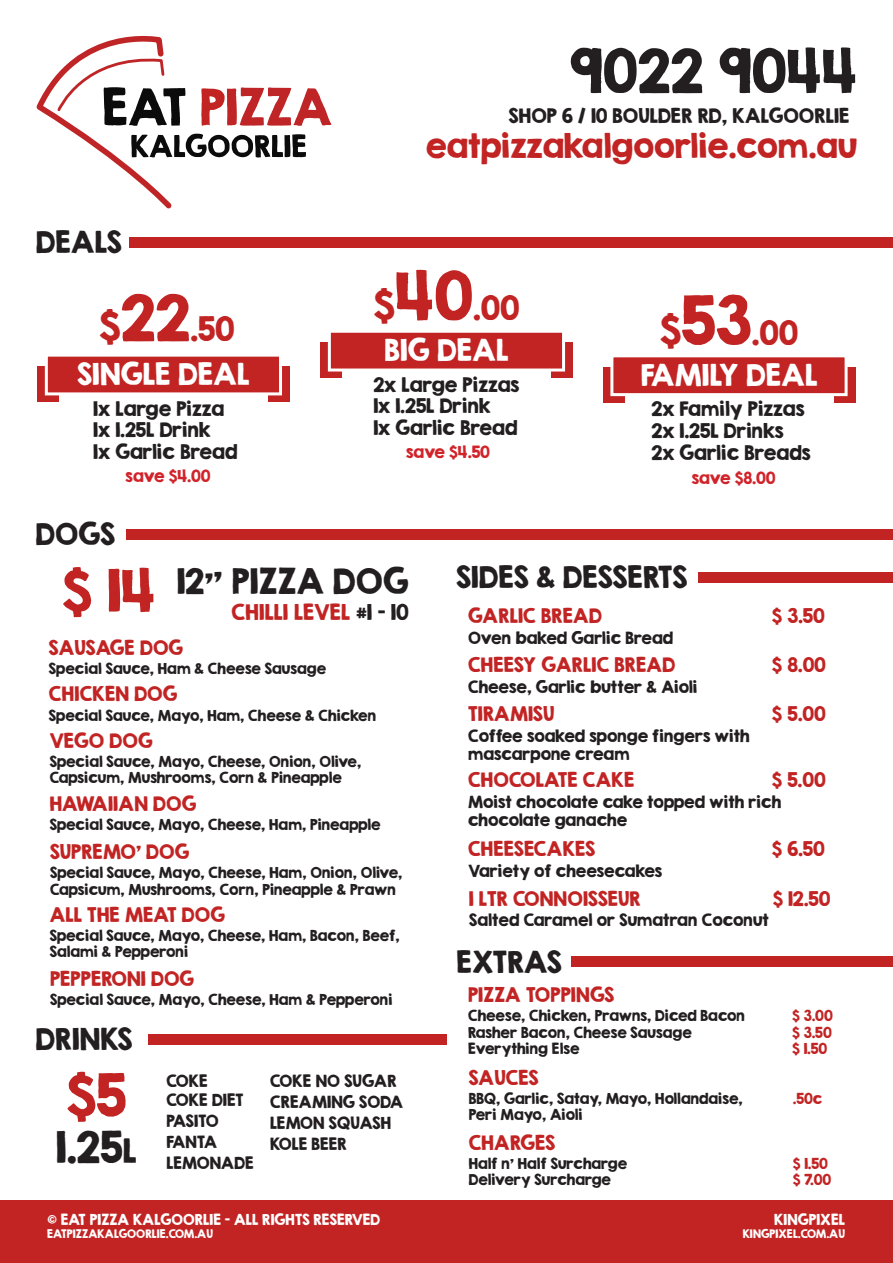
<style>
.page{position:relative;width:893px;height:1263px;background:#fff}
.page>*{position:absolute;margin:0;border:0;box-sizing:border-box;transform-origin:0 0}
.t1{font:54px "KG Second Chances Solid";color:#231f20}
.t2{font:52.5px "KG Second Chances Solid";color:#c22424}
.t3{font:39px "KG Second Chances Solid";color:#231f20}
.t4{font:31.5px "KG Second Chances Solid";color:#231f20}
.t5{font:30px "KG Second Chances Solid";color:#c22424}
.t6{font:27px "KG Second Chances Solid";color:#231f20}
.t7{font:27px "KG Second Chances Solid";color:#fff}
.t8{font:19.5px "KG Second Chances Solid";color:#c22424}
.t9{font:18px "KG Second Chances Solid";color:#c22424}
.t10{font:18px "KG Second Chances Solid";color:#231f20}
.t11{font:15px/18px "KG Second Chances Solid";color:#231f20}
.t12{font:15px "KG Second Chances Solid";color:#d1232a}
.t13{font:13.5px/16.2px "KG Second Chances Solid";color:#231f20}
.t14{font:13.5px "KG Second Chances Solid";color:#fff}
.t15{font:13.5px "KG Second Chances Solid";color:#c22424}
.t16{font:10.5px "KG Second Chances Solid";color:#fff}
.s1{font-size:37.5px}
.s2{font-size:57px}
.s3{font-size:60px}
.s4{color:#231f20}
.s5{font-size:30px}
.s6{font-style:inherit}
</style>
<div class="page">
<div style="left:0;top:1200px;width:893px;height:63px;background:#c22424"></div>
<div style="left:268px;top:366px;width:22px;height:36px;background:#c22424"></div>
<div style="left:37px;top:366px;width:22px;height:36px;background:#c22424"></div>
<svg style="left:44px;top:356px;width:238px;height:40px;background:#c93e3e"></svg>
<div style="left:551px;top:343px;width:22px;height:35px;background:#c22424"></div>
<div style="left:320px;top:343px;width:22px;height:35px;background:#c22424"></div>
<svg style="left:326px;top:332px;width:241px;height:40px;background:#c94040"></svg>
<div style="left:834px;top:367px;width:21px;height:36px;background:#c22424"></div>
<div style="left:603px;top:367px;width:22px;height:36px;background:#c22424"></div>
<svg style="left:610px;top:357px;width:238px;height:40px;background:#c93f3f"></svg>
<div style="left:699px;top:572px;width:194px;height:11px;background:#c22424"></div>
<div style="left:130px;top:238px;width:763px;height:10px;background:#c22424"></div>
<div style="left:148px;top:1034px;width:299px;height:11px;background:#c22424"></div>
<div style="left:572px;top:956px;width:321px;height:10px;background:#c22424"></div>
<div style="left:126px;top:529px;width:767px;height:10px;background:#c22424"></div>
<svg style="left:36px;top:35px;width:295px;height:174px"></svg>
<p class="t1" style="left:570px;top:36px;width:289px">9022 9044</p>
<p class="t10" style="left:509px;top:104px;width:342px">SHOP 6 / 10 BOULDER RD, KALGOORLIE</p>
<p class="t6" style="left:36px;top:225px;width:87px">DEALS</p>
<p class="t5" style="left:99px;top:310px;width:137px"><span class="s1">$</span><span class="s2">22</span>.50</p>
<p class="t7" style="left:78px;top:357px;width:174px">SINGLE DEAL</p>
<p class="t10" style="left:93px;top:397px;width:133px">1x Large Pizza</p>
<p class="t10" style="left:93px;top:418px;width:119px">1x 1.25L Drink</p>
<p class="t10" style="left:93px;top:440px;width:146px">1x Garlic Bread</p>
<p class="t12" style="left:126px;top:466px;width:86px">save $4.00</p>
<p class="t6" style="left:36px;top:516px;width:81px">DOGS</p>
<p class="t5" style="left:426px;top:127px;width:433px">eatpizzakalgoorlie.com.au</p>
<p class="t5" style="left:373px;top:289px;width:148px"><span class="s1">$</span><span class="s3">40</span>.00</p>
<p class="t7" style="left:385px;top:333px;width:126px">BIG DEAL</p>
<p class="t10" style="left:373px;top:373px;width:148px">2x Large Pizzas</p>
<p class="t10" style="left:373px;top:395px;width:119px">1x 1.25L Drink</p>
<p class="t10" style="left:373px;top:416px;width:146px">1x Garlic Bread</p>
<p class="t12" style="left:406px;top:442px;width:85px">save $4.50</p>
<p class="t5" style="left:660px;top:314px;width:140px"><span class="s1">$</span><span class="s3">53</span>.00</p>
<p class="t7" style="left:641px;top:357px;width:179px">FAMILY DEAL</p>
<p class="t10" style="left:651px;top:398px;width:155px">2x Family Pizzas</p>
<p class="t10" style="left:651px;top:419px;width:134px">2x 1.25L Drinks</p>
<p class="t10" style="left:651px;top:441px;width:161px">2x Garlic Breads</p>
<p class="t12" style="left:692px;top:468px;width:85px">save $8.00</p>
<p class="t2" style="left:62px;top:557px;width:95px">$ 14</p>
<p class="t4" style="left:177px;top:561px;width:233px">12” PIZZA DOG</p>
<p class="t8" style="left:232px;top:599px;width:179px">CHILLI LEVEL <span class="s4">#1 - 10</span></p>
<p class="t9" style="left:49px;top:636px;width:136px">SAUSAGE DOG</p>
<p class="t13" style="left:49px;top:660px;width:279px">Special Sauce, Ham &amp; Cheese Sausage</p>
<p class="t9" style="left:49px;top:682px;width:130px">CHICKEN DOG</p>
<p class="t13" style="left:49px;top:707px;width:329px">Special Sauce, Mayo, Ham, Cheese &amp; Chicken</p>
<p class="t9" style="left:50px;top:729px;width:104px">VEGO DOG</p>
<p class="t13" style="left:50px;top:753px;width:313px">Special Sauce, Mayo, Cheese, Onion, Olive,<br>Capsicum, Mushrooms, Corn &amp; Pineapple</p>
<p class="t9" style="left:50px;top:792px;width:148px">HAWAIIAN DOG</p>
<p class="t13" style="left:50px;top:816px;width:332px">Special Sauce, Mayo, Cheese, Ham, Pineapple</p>
<p class="t9" style="left:50px;top:840px;width:141px">SUPREMO’ DOG</p>
<p class="t13" style="left:50px;top:864px;width:354px">Special Sauce, Mayo, Cheese, Ham, Onion, Olive,<br>Capsicum, Mushrooms, Corn, Pineapple &amp; Prawn</p>
<p class="t9" style="left:50px;top:903px;width:177px">ALL THE MEAT DOG</p>
<p class="t13" style="left:50px;top:927px;width:351px">Special Sauce, Mayo, Cheese, Ham, Bacon, Beef,<br>Salami &amp; Pepperoni</p>
<p class="t9" style="left:50px;top:967px;width:146px">PEPPERONI DOG</p>
<p class="t13" style="left:50px;top:991px;width:344px">Special Sauce, Mayo, Cheese, Ham &amp; Pepperoni</p>
<p class="t6" style="left:36px;top:1022px;width:98px">DRINKS</p>
<p class="t2" style="left:66px;top:1062px;width:62px">$5</p>
<p class="t3" style="left:56px;top:1122px;width:82px">1.25<span class="s5">L</span></p>
<p class="t11" style="left:167px;top:1072px;width:43px">COKE</p>
<p class="t11" style="left:167px;top:1091px;width:79px">COKE DIET</p>
<p class="t11" style="left:167px;top:1112px;width:54px">PASITO</p>
<p class="t11" style="left:167px;top:1133px;width:52px">FANTA</p>
<p class="t11" style="left:167px;top:1154px;width:89px">LEMONADE</p>
<p class="t11" style="left:270px;top:1072px;width:128px">COKE NO SUGAR</p>
<p class="t11" style="left:270px;top:1093px;width:135px">CREAMING SODA</p>
<p class="t11" style="left:270px;top:1114px;width:123px">LEMON SQUASH</p>
<p class="t11" style="left:270px;top:1135px;width:78px">KOLE BEER</p>
<p class="t14" style="left:47px;top:1211px;width:335px">© EAT PIZZA KALGOORLIE - ALL RIGHTS RESERVED</p>
<p class="t16" style="left:47px;top:1226px;width:168px">EATPIZZAKALGOORLIE.COM.AU</p>
<p class="t6" style="left:457px;top:560px;width:232px">SIDES &amp; DESSERTS</p>
<p class="t9" style="left:468px;top:604px;width:135px">GARLIC BREAD</p>
<p class="t9" style="left:468px;top:653px;width:209px">CHEESY GARLIC BREAD</p>
<p class="t11" style="left:468px;top:628px;width:207px">Oven baked Garlic Bread</p>
<p class="t11" style="left:468px;top:677px;width:231px">Cheese, Garlic butter &amp; Aioli</p>
<p class="t9" style="left:468px;top:703px;width:88px">TIRAMISU</p>
<p class="t11" style="left:468px;top:727px;width:283px">Coffee soaked sponge fingers with</p>
<p class="t11" style="left:468px;top:745px;width:163px">mascarpone cream</p>
<p class="t9" style="left:468px;top:769px;width:168px">CHOCOLATE CAKE</p>
<p class="t9" style="left:772px;top:604px;width:54px">$ 3.50</p>
<p class="t9" style="left:772px;top:653px;width:56px">$ 8.00</p>
<p class="t9" style="left:772px;top:703px;width:55px">$ 5.00</p>
<p class="t9" style="left:772px;top:769px;width:55px">$ 5.00</p>
<p class="t11" style="left:468px;top:793px;width:315px">Moist chocolate cake topped with rich chocolate ganache</p>
<p class="t9" style="left:468px;top:837px;width:129px">CHEESECAKES</p>
<p class="t11" style="left:468px;top:862px;width:195px">Variety of cheesecakes</p>
<p class="t9" style="left:772px;top:837px;width:54px">$ 6.50</p>
<p class="t9" style="left:773px;top:887px;width:59px">$ 12.50</p>
<p class="t9" style="left:469px;top:887px;width:174px">1 <span class="s6">LTR</span> CONNOISSEUR</p>
<p class="t11" style="left:469px;top:911px;width:301px">Salted Caramel or Sumatran Coconut</p>
<p class="t6" style="left:457px;top:945px;width:107px">EXTRAS</p>
<p class="t9" style="left:468px;top:983px;width:148px">PIZZA TOPPINGS</p>
<p class="t13" style="left:468px;top:1008px;width:279px">Cheese, Chicken, Prawns, Diced Bacon</p>
<p class="t15" style="left:792px;top:1007px;width:42px">$ 3.00</p>
<p class="t13" style="left:468px;top:1024px;width:225px">Rasher Bacon, Cheese Sausage</p>
<p class="t15" style="left:792px;top:1023px;width:41px">$ 3.50</p>
<p class="t13" style="left:468px;top:1040px;width:113px">Everything Else</p>
<p class="t15" style="left:792px;top:1040px;width:37px">$ 1.50</p>
<p class="t9" style="left:469px;top:1066px;width:72px">SAUCES</p>
<p class="t13" style="left:469px;top:1090px;width:275px">BBQ, Garlic, Satay, Mayo, Hollandaise,</p>
<p class="t15" style="left:793px;top:1089px;width:31px">.50c</p>
<p class="t13" style="left:469px;top:1106px;width:115px">Peri Mayo, Aioli</p>
<p class="t9" style="left:469px;top:1131px;width:88px">CHARGES</p>
<p class="t13" style="left:469px;top:1155px;width:160px">Half n’ Half Surcharge</p>
<p class="t15" style="left:793px;top:1155px;width:37px">$ 1.50</p>
<p class="t13" style="left:469px;top:1171px;width:144px">Delivery Surcharge</p>
<p class="t15" style="left:793px;top:1171px;width:40px">$ 7.00</p>
<p class="t14" style="left:774px;top:1211px;width:73px">KINGPIXEL</p>
<p class="t16" style="left:743px;top:1226px;width:104px">KINGPIXEL.COM.AU</p>
</div>
